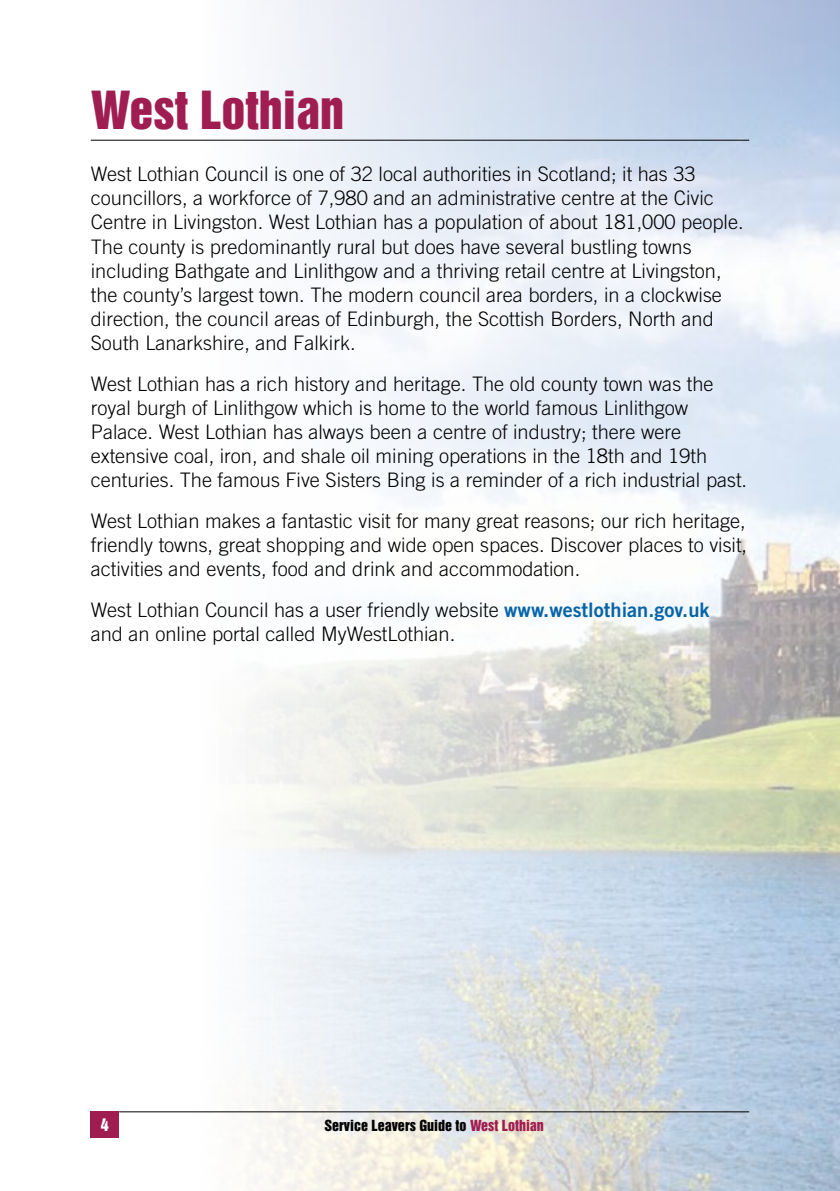
<style>
.page{position:relative;width:840px;height:1191px;background:#fff}
.page>*{position:absolute;margin:0;border:0;box-sizing:border-box;transform-origin:0 0}
.t1{font:48px "Helvetica Inserat LT Std";color:#9f1d51}
.t2{font:300 20px/24px "Trade Gothic LT Std";color:#000}
.t3{font:16px "Helvetica Inserat LT Std";color:#fff}
.t4{font:14px "Helvetica Inserat LT Std";color:#000}
.s1{font-family:"Trade Gothic LT Std Bd 2";font-weight:400;color:#0764a7}
.s2{color:#9f1d51}
</style>
<div class="page">
<img style="left:90px;top:0;width:749px;height:1191px">
<hr style="left:91px;top:140px;width:657px;height:1px;background:#000">
<div style="left:91px;top:1111px;width:28px;height:27px;background:#9f1d51"></div>
<hr style="left:119px;top:1111px;width:629px;height:1px;background:#000">
<h1 class="t1" style="left:91px;top:81px;width:255px">West Lothian</h1>
<p class="t2" style="left:91px;top:162px;width:654px">West Lothian Council is one of 32 local authorities in Scotland; it has 33 councillors, a workforce of 7,980 and an administrative centre at the Civic Centre in Livingston. West Lothian has a population of about 181,000 people.<br>The county is predominantly rural but does have several bustling towns including Bathgate and Linlithgow and a thriving retail centre at Livingston, the county’s largest town. The modern council area borders, in a clockwise direction, the council areas of Edinburgh, the Scottish Borders, North and South Lanarkshire, and Falkirk.</p>
<p class="t2" style="left:91px;top:371px;width:657px">West Lothian has a rich history and heritage. The old county town was the royal burgh of Linlithgow which is home to the world famous Linlithgow Palace. West Lothian has always been a centre of industry; there were extensive coal, iron, and shale oil mining operations in the 18th and 19th centuries. The famous Five Sisters Bing is a reminder of a rich industrial past.</p>
<p class="t2" style="left:91px;top:508px;width:657px;text-align:justify">West Lothian makes a fantastic visit for many great reasons; our rich heritage, friendly towns, great shopping and wide open spaces. Discover places to visit, activities and events, food and drink and accommodation.</p>
<p class="t2" style="left:91px;top:597px;width:620px">West Lothian Council has a user friendly website <span class="s1">www.westlothian.gov.uk </span>and an online portal called MyWestLothian.</p>
<p class="t3" style="left:101px;top:1115px;width:9px">4</p>
<p class="t4" style="left:324px;top:1116px;width:221px">Service Leavers Guide to <span class="s2">West Lothian</span></p>
</div>
